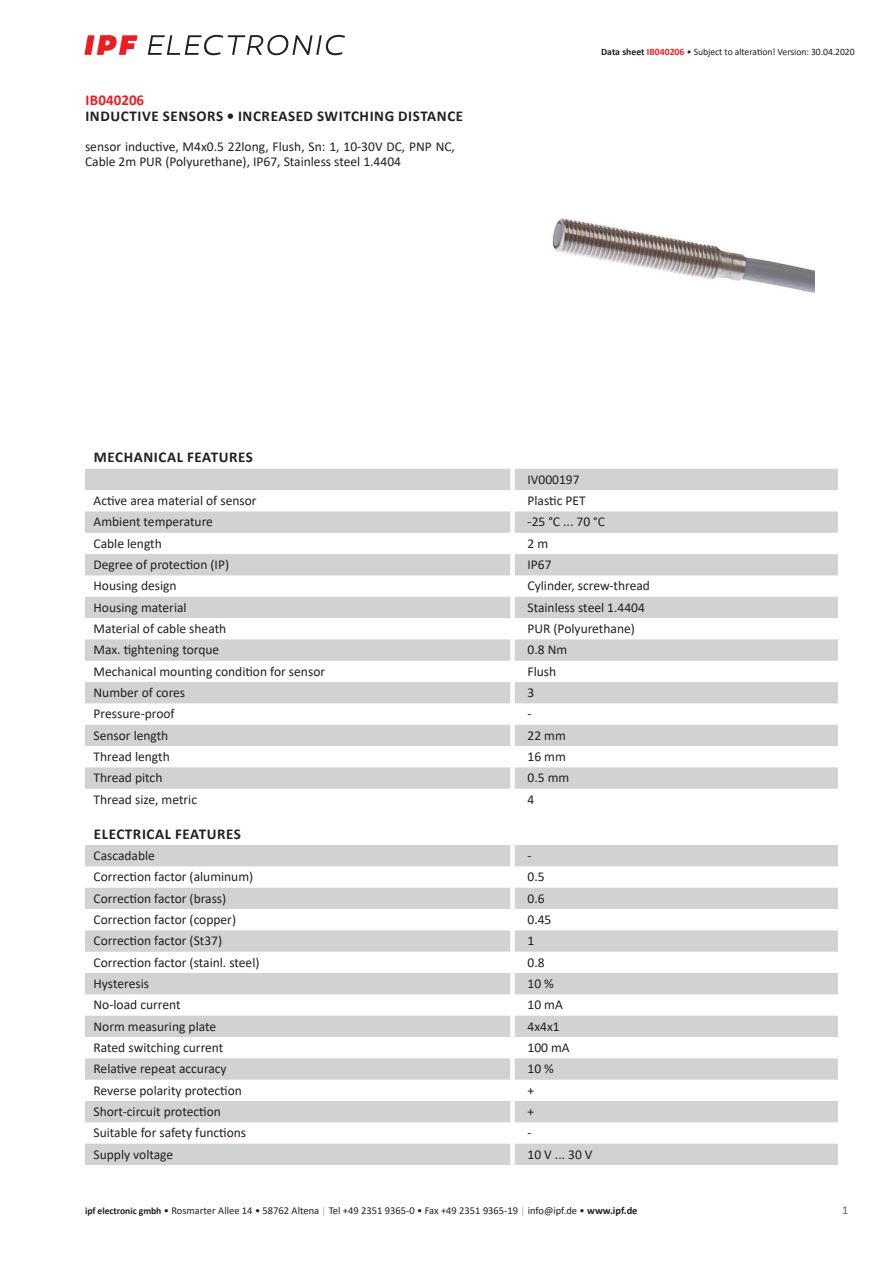
<style>
.page{position:relative;width:893px;height:1263px;background:#fff}
.page>*{position:absolute;margin:0;border:0;box-sizing:border-box;transform-origin:0 0}
.t1{font:700 15px "Calibri";letter-spacing:.04em;color:#231f20}
.t2{font:700 15px "Calibri";color:#ee1d23}
.t3{font:13.5px/15px "Calibri";color:#231f20}
.t4{font:12px "Calibri";color:#636366}
.t5{font:10.5px "Calibri";color:#231f20}
.t6{font:9.75px "Calibri";letter-spacing:-.005em;color:#231f20}
.s1{font-weight:700}
.s2{font-weight:700;color:#ee1d23}
.s3{font-weight:700;font-size:9.75px}
.s4{font-size:9.75px;color:#a8a9ad}
</style>
<div class="page">
<svg style="left:148px;top:35px;width:197px;height:20px"></svg>
<svg style="left:84px;top:35px;width:54px;height:20px"></svg>
<svg style="left:85px;top:469px;width:753px;height:320px;fill:#d1d2d4"></svg>
<svg style="left:85px;top:845px;width:753px;height:320px;fill:#d1d2d4"></svg>
<img style="left:552px;top:218px;width:262px;height:75px">
<p class="t2" style="left:85px;top:89px;width:60px">IB040206</p>
<p class="t1" style="left:85px;top:106px;width:379px">INDUCTIVE SENSORS • INCREASED SWITCHING DISTANCE</p>
<p class="t3" style="left:85px;top:139px;width:371px">sensor inductive, M4x0.5 22long, Flush, Sn: 1, 10-30V DC, PNP NC,<br>Cable 2m PUR (Polyurethane), IP67, Stainless steel 1.4404</p>
<p class="t6" style="left:601px;top:45px;width:255px"><span class="s1">Data sheet</span> <span class="s2">IB040206</span> • Subject to alteration! Version: 30.04.2020</p>
<p class="t1" style="left:94px;top:447px;width:161px">MECHANICAL FEATURES</p>
<p class="t3" style="left:527px;top:471px;width:54px">IV000197</p>
<p class="t3" style="left:94px;top:493px;width:165px">Active area material of sensor</p>
<p class="t3" style="left:527px;top:493px;width:60px">Plastic PET</p>
<p class="t3" style="left:94px;top:514px;width:121px">Ambient temperature</p>
<p class="t3" style="left:527px;top:514px;width:79px">-25 °C ... 70 °C</p>
<p class="t3" style="left:94px;top:535px;width:70px">Cable length</p>
<p class="t3" style="left:527px;top:535px;width:22px">2m</p>
<p class="t3" style="left:94px;top:557px;width:137px">Degree of protection (IP)</p>
<p class="t3" style="left:527px;top:557px;width:26px">IP67</p>
<p class="t3" style="left:94px;top:578px;width:85px">Housing design</p>
<p class="t3" style="left:527px;top:578px;width:124px">Cylinder, screw-thread</p>
<p class="t3" style="left:94px;top:599px;width:95px">Housing material</p>
<p class="t3" style="left:527px;top:599px;width:119px">Stainless steel 1.4404</p>
<p class="t3" style="left:94px;top:621px;width:134px">Material of cable sheath</p>
<p class="t3" style="left:527px;top:621px;width:109px">PUR (Polyurethane)</p>
<p class="t3" style="left:94px;top:642px;width:127px">Max. tightening torque</p>
<p class="t3" style="left:527px;top:642px;width:41px">0.8 Nm</p>
<p class="t3" style="left:94px;top:663px;width:233px">Mechanical mounting condition for sensor</p>
<p class="t3" style="left:527px;top:663px;width:30px">Flush</p>
<p class="t3" style="left:94px;top:685px;width:93px">Number of cores</p>
<p class="t3" style="left:527px;top:685px;width:8px">3</p>
<p class="t3" style="left:94px;top:706px;width:83px">Pressure-proof</p>
<p class="t3" style="left:527px;top:706px;width:6px">-</p>
<p class="t3" style="left:94px;top:727px;width:76px">Sensor length</p>
<p class="t3" style="left:527px;top:727px;width:40px">22 mm</p>
<p class="t3" style="left:94px;top:749px;width:78px">Thread length</p>
<p class="t3" style="left:527px;top:749px;width:40px">16 mm</p>
<p class="t3" style="left:94px;top:770px;width:70px">Thread pitch</p>
<p class="t3" style="left:527px;top:770px;width:43px">0.5 mm</p>
<p class="t3" style="left:94px;top:791px;width:105px">Thread size, metric</p>
<p class="t3" style="left:527px;top:791px;width:8px">4</p>
<p class="t1" style="left:94px;top:823px;width:149px">ELECTRICAL FEATURES</p>
<p class="t3" style="left:94px;top:848px;width:63px">Cascadable</p>
<p class="t3" style="left:527px;top:848px;width:6px">-</p>
<p class="t3" style="left:94px;top:869px;width:161px">Correction factor (aluminum)</p>
<p class="t3" style="left:527px;top:869px;width:19px">0.5</p>
<p class="t3" style="left:94px;top:890px;width:134px">Correction factor (brass)</p>
<p class="t3" style="left:527px;top:890px;width:19px">0.6</p>
<p class="t3" style="left:94px;top:912px;width:144px">Correction factor (copper)</p>
<p class="t3" style="left:527px;top:912px;width:25px">0.45</p>
<p class="t3" style="left:94px;top:933px;width:130px">Correction factor (St37)</p>
<p class="t3" style="left:527px;top:933px;width:8px">1</p>
<p class="t3" style="left:94px;top:954px;width:167px">Correction factor (stainl. steel)</p>
<p class="t3" style="left:527px;top:954px;width:19px">0.8</p>
<p class="t3" style="left:94px;top:976px;width:57px">Hysteresis</p>
<p class="t3" style="left:527px;top:976px;width:28px">10 %</p>
<p class="t3" style="left:94px;top:997px;width:89px">No-load current</p>
<p class="t3" style="left:527px;top:997px;width:37px">10 mA</p>
<p class="t3" style="left:94px;top:1018px;width:124px">Norm measuring plate</p>
<p class="t3" style="left:527px;top:1018px;width:34px">4x4x1</p>
<p class="t3" style="left:94px;top:1040px;width:131px">Rated switching current</p>
<p class="t3" style="left:527px;top:1040px;width:44px">100 mA</p>
<p class="t3" style="left:94px;top:1061px;width:135px">Relative repeat accuracy</p>
<p class="t3" style="left:527px;top:1061px;width:28px">10 %</p>
<p class="t3" style="left:94px;top:1082px;width:150px">Reverse polarity protection</p>
<p class="t3" style="left:527px;top:1082px;width:8px">+</p>
<p class="t3" style="left:94px;top:1104px;width:129px">Short-circuit protection</p>
<p class="t3" style="left:527px;top:1104px;width:8px">+</p>
<p class="t3" style="left:94px;top:1125px;width:154px">Suitable for safety functions</p>
<p class="t3" style="left:527px;top:1125px;width:6px">-</p>
<p class="t3" style="left:94px;top:1146px;width:81px">Supply voltage</p>
<p class="t3" style="left:527px;top:1146px;width:67px">10 V ... 30 V</p>
<p class="t5" style="left:85px;top:1203px;width:554px"><span class="s3">ipf electronic gmbh</span> • Rosmarter Allee 14 • 58762 Altena <span class="s4">│</span> Tel +49 2351 9365-0 • Fax +49 2351 9365-19 <span class="s4">│</span> info@ipf.de • <span class="s1">www.ipf.de</span></p>
<p class="t4" style="left:842px;top:1201px;width:8px">1</p>
</div>
